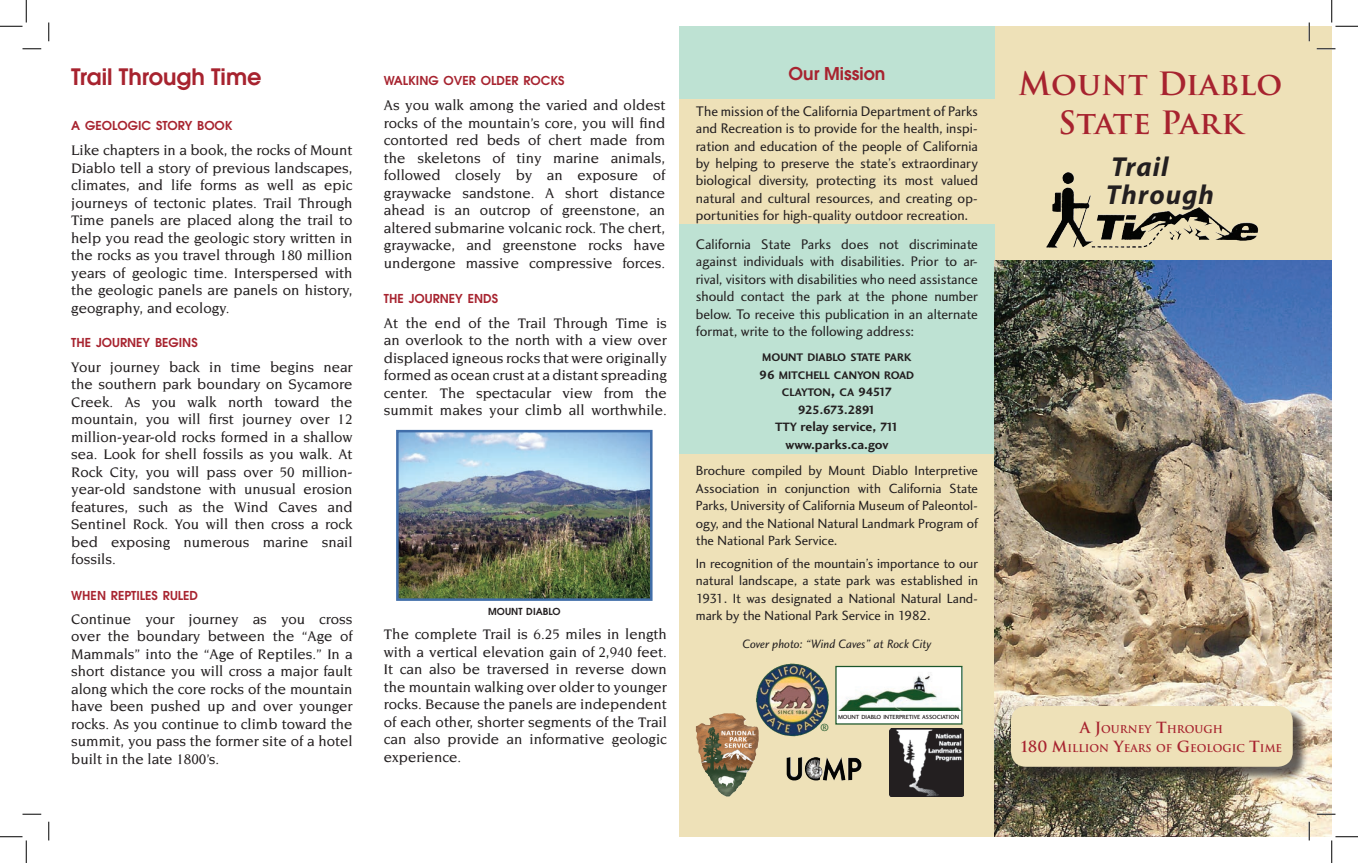
<style>
.page{position:relative;width:1358px;height:863px;background:#fff}
.page>*{position:absolute;margin:0;border:0;box-sizing:border-box;transform-origin:0 0}
.t1{font:700 31.25px/38.8px "Trajan Pro";letter-spacing:.01em;color:#a7232f;text-align:center}
.t2{font:italic 700 27.5px/27.4px "Myriad Pro";letter-spacing:.04em;color:#231f20}
.t3{font:600 22.5px "Avant Garde";color:#a7232f}
.t4{font:600 17.5px "Avant Garde";color:#a7232f}
.t5{font:500 15px/17.5px "Novarese";color:#231f20;text-align:justify}
.t6{font:14.38px/17.2px "Charlotte Sans Book Plain";color:#231f20;text-align:justify}
.t7{font:13.75px/17.5px "Charlotte Sans Book Plain";color:#231f20;text-align:justify}
.t8{font:13.75px/17.5px "Charlotte Sans Bold Plain";color:#231f20;text-align:center}
.t9{font:12.5px "Charlotte Sans Book Italic Plain";color:#231f20}
.t10{font:12.5px "Charlotte Sans Bold Plain";letter-spacing:-.05em;color:#231f20}
.t11{font:600 12.25px "Avant Garde";color:#a7232f}
.t12{font:11.38px/17.5px "Charlotte Sans Bold Plain";color:#231f20;text-align:center}
.t13{font:500 11.25px "Novarese";color:#1b562a}
.t14{font:700 10.5px/18.8px "Trajan";color:#a7232f;text-align:center}
.t15{font:600 9.62px "Avant Garde";color:#231f20}
.t16{font:6.12px "Charlotte Sans Medium Plain";letter-spacing:-.015em;color:#231f20}
.s1{font-size:12.5px}
.s2{font-size:16.25px}
.s3{font-size:15px}
</style>
<div class="page">
<div style="left:679px;top:442px;width:315px;height:394px;background:#eee1b8"></div>
<div style="left:994px;top:26px;width:337px;height:244px;background:#eee1b8"></div>
<img style="left:1046px;top:172px;width:28px;height:76px">
<div style="left:679px;top:97px;width:315px;height:135px;background:#eee1b8"></div>
<div style="left:679px;top:26px;width:315px;height:73px;background:#bee2d3"></div>
<div style="left:679px;top:224px;width:315px;height:230px;background:#bee2d3"></div>
<img style="left:889px;top:728px;width:74px;height:68px">
<img style="left:825px;top:757px;width:16px;height:14px">
<img style="left:837px;top:667px;width:123px;height:44px">
<div style="left:835px;top:711px;width:127px;height:13px;background:#fff"></div>
<img style="left:696px;top:713px;width:63px;height:83px">
<img style="left:756px;top:663px;width:73px;height:73px">
<img style="left:994px;top:260px;width:337px;height:576px">
<div style="left:1012px;top:707px;width:296px;height:75px;background:#231f20;opacity:.7"></div>
<div style="left:1011px;top:706px;width:281px;height:60px;background:#eee1b8;border-radius:15px"></div>
<img style="left:399px;top:433px;width:250px;height:165px">
<div style="left:396px;top:430px;width:256px;height:171px;border:2px solid #416ea9"></div>
<div style="left:835px;top:665px;width:127px;height:59px;border:1px solid #1b562a"></div>
<svg style="left:22px;top:48px;width:19px;height:2px"></svg>
<svg style="left:1316px;top:48px;width:19px;height:2px"></svg>
<svg style="left:22px;top:813px;width:19px;height:2px"></svg>
<svg style="left:1316px;top:813px;width:19px;height:2px"></svg>
<svg style="left:48px;top:22px;width:2px;height:19px"></svg>
<svg style="left:48px;top:821px;width:2px;height:19px"></svg>
<svg style="left:1308px;top:22px;width:2px;height:19px"></svg>
<svg style="left:1308px;top:821px;width:2px;height:19px"></svg>
<svg style="left:0;top:0;width:27px;height:27px"></svg>
<svg style="left:0;top:836px;width:27px;height:26px"></svg>
<svg style="left:1331px;top:0;width:27px;height:27px"></svg>
<svg style="left:1331px;top:836px;width:27px;height:26px"></svg>
<h3 class="t3" style="left:71px;top:62px;width:192px">Trail Through Time</h3>
<p class="t11" style="left:71px;top:117px;width:163px">A GEOLOGIC STORY BOOK</p>
<p class="t5" style="left:71px;top:141px;width:283px">Like chapters in a book, the rocks of Mount Diablo tell a story of previous landscapes, climates, and life forms as well as epic journeys of tectonic plates. Trail Through Time panels are placed along the trail to help you read the geologic story written in the rocks as you travel through 180 million years of geologic time. Interspersed with the geologic panels are panels on history, geography, and ecology.</p>
<p class="t11" style="left:71px;top:334px;width:128px">THE JOURNEY BEGINS</p>
<p class="t5" style="left:71px;top:358px;width:283px">Your journey back in time begins near the southern park boundary on Sycamore Creek. As you walk north toward the mountain, you will first journey over 12 million-year-old rocks formed in a shallow sea. Look for shell fossils as you walk. At Rock City, you will pass over 50 million&shy;year-old sandstone with unusual erosion features, such as the Wind Caves and Sentinel Rock. You will then cross a rock bed exposing numerous marine snail fossils.</p>
<p class="t11" style="left:71px;top:587px;width:128px">WHEN REPTILES RULED</p>
<p class="t5" style="left:71px;top:610px;width:283px">Continue your journey as you cross over the boundary between the “Age of Mammals” into the “Age of Reptiles.” In a short distance you will cross a major fault along which the core rocks of the mountain have been pushed up and over younger rocks. As you continue to climb toward the summit, you pass the former site of a hotel built in the late 1800’s.</p>
<p class="t11" style="left:384px;top:73px;width:182px">WALKING OVER OLDER ROCKS</p>
<p class="t5" style="left:384px;top:96px;width:283px">As you walk among the varied and oldest rocks of the mountain’s core, you will find contorted red beds of chert made from the skeletons of tiny marine animals, followed closely by an exposure of graywacke sandstone. A short distance ahead is an outcrop of greenstone, an altered submarine volcanic rock. The chert, graywacke, and greenstone rocks have undergone massive compressive forces.</p>
<p class="t11" style="left:384px;top:290px;width:116px">THE JOURNEY ENDS</p>
<p class="t5" style="left:384px;top:314px;width:284px">At the end of the Trail Through Time is an overlook to the north with a view over displaced igneous rocks that were originally formed as ocean crust at a distant spreading center. The spectacular view from the summit makes your climb all worthwhile.</p>
<p class="t15" style="left:488px;top:605px;width:74px">MOUNT DIABLO</p>
<p class="t5" style="left:384px;top:625px;width:284px">The complete Trail is 6.25 miles in length with a vertical elevation gain of 2,940 feet.<br>It can also be traversed in reverse down the mountain walking over older to younger rocks. Because the panels are independent of each other, shorter segments of the Trail can also provide an informative geologic experience.</p>
<p class="t4" style="left:788px;top:62px;width:98px">Our Mission</p>
<p class="t6" style="left:696px;top:103px;width:284px">The mission of the California Department of Parks and Recreation is to provide for the health, inspi&shy;ration and education of the people of California by helping to preserve the state’s extraordinary biological diversity, protecting its most valued natural and cultural resources, and creating op&shy;portunities for high-quality outdoor recreation.</p>
<p class="t6" style="left:696px;top:235px;width:284px">California State Parks does not discriminate against individuals with disabilities. Prior to ar&shy;rival, visitors with disabilities who need assistance should contact the park at the phone number below. To receive this publication in an alternate format, write to the following address:</p>
<p class="t12" style="left:759px;top:348px;width:156px">MOUNT DIABLO STATE PARK<br><span class="s1">96</span> MITCHELL CANYON ROAD<br>CLAYTON<span class="s2">,</span> CA <span class="s1">94517</span></p>
<p class="t10" style="left:798px;top:402px;width:79px">925.673.2891</p>
<p class="t8" style="left:775px;top:418px;width:125px"><span class="s1">tty</span> relay service, <span class="s1">711 </span>www.parks.ca.gov</p>
<p class="t7" style="left:696px;top:462px;width:284px">Brochure compiled by Mount Diablo Interpretive Association in conjunction with California State Parks, University of California Museum of Paleontol&shy;ogy, and the National Natural Landmark Program of the National Park Service.</p>
<p class="t7" style="left:696px;top:555px;width:284px">In recognition of the mountain’s importance to our natural landscape, a state park was established in 1931. It was designated a National Natural Land&shy;mark by the National Park Service in 1982.</p>
<p class="t9" style="left:742px;top:636px;width:190px">Cover photo: “Wind Caves” at Rock City</p>
<p class="t13" style="left:820px;top:721px;width:11px">®</p>
<p class="t16" style="left:838px;top:713px;width:123px">MOUNT DIABLO INTERPRETIVE ASSOCIATION</p>
<h1 class="t1" style="left:1018px;top:64px;width:265px">Mount Diablo<br>State Park</h1>
<h2 class="t2" style="left:1106px;top:152px;width:110px">Trail<br>Through</h2>
<p class="t14" style="left:1020px;top:719px;width:263px"><span class="s3">A J</span>OURNEY <span class="s3">T</span>HROUGH<br><span class="s3">180 M</span>ILLION <span class="s3">Y</span>EARS OF <span class="s3">G</span>EOLOGIC <span class="s3">T</span>IME</p>
</div>
